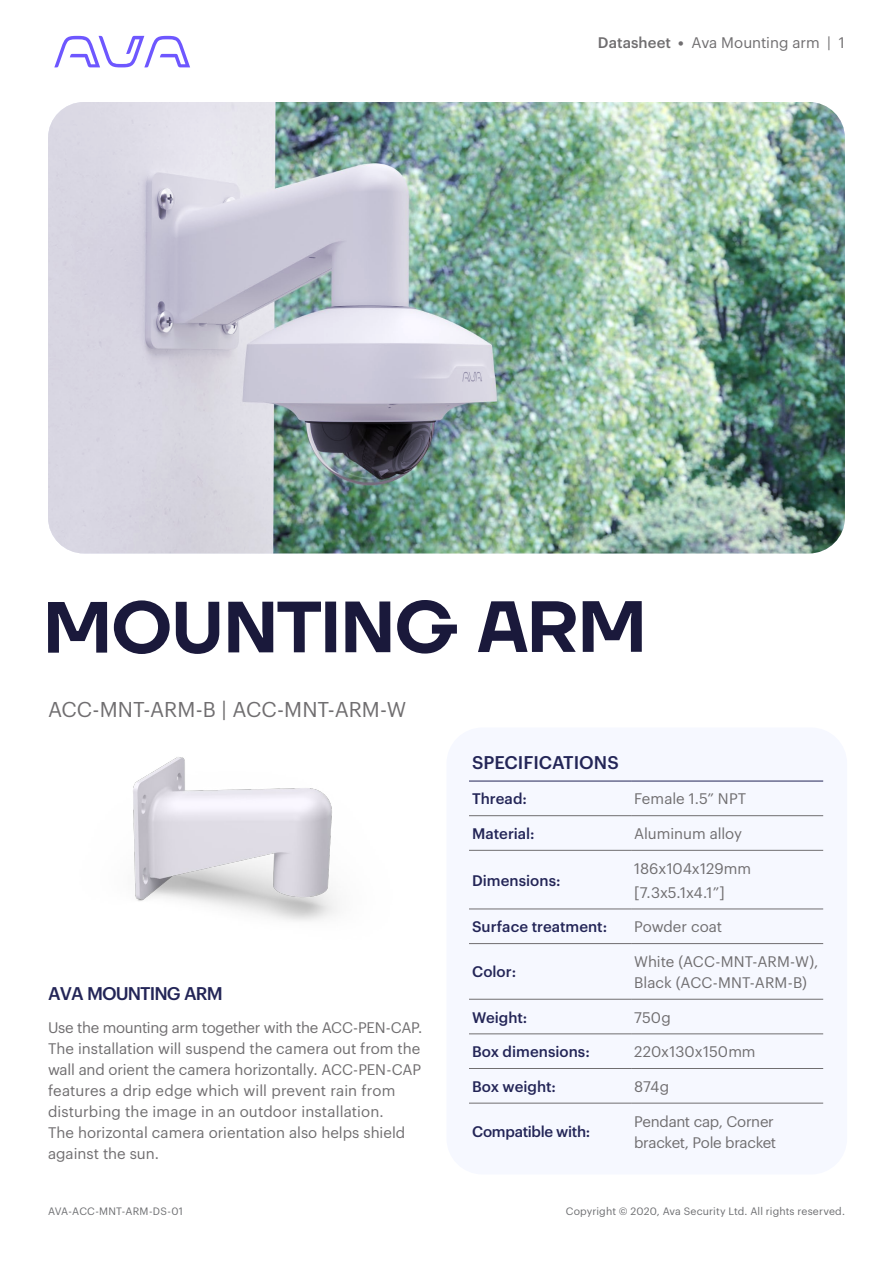
<style>
.page{position:relative;width:893px;height:1263px;background:#fff}
.page>*{position:absolute;margin:0;border:0;box-sizing:border-box;transform-origin:0 0}
.t1{font:21px "Graphik";letter-spacing:-.005em;color:#706e70}
.t2{font:500 18px "Graphik";letter-spacing:-.04em;color:#232557}
.t3{font:500 18px "Graphik";color:#232557}
.t4{font:15px/21px "Graphik";color:#706e70}
.t5{font:500 15px "Graphik";color:#232557}
.t6{font:15px/21px "Graphik";letter-spacing:-.02em;color:#706e70}
.t7{font:500 15px "Graphik";letter-spacing:-.02em;color:#232557}
.t8{font:10.5px "Graphik";letter-spacing:.015em;color:#6d6e71}
.s1{font-weight:500}
.s2{font-weight:700}
</style>
<div class="page">
<div style="left:446px;top:728px;width:401px;height:446px;background:#f6f8ff;border-radius:36px"></div>
<img style="left:133px;top:757px;width:204px;height:164px">
<img style="left:48px;top:102px;width:796px;height:452px;border-radius:36px">
<svg style="left:48px;top:602px;width:59px;height:51px"></svg>
<svg style="left:114px;top:600px;width:56px;height:54px"></svg>
<svg style="left:176px;top:602px;width:43px;height:52px"></svg>
<svg style="left:228px;top:602px;width:93px;height:50px"></svg>
<div style="left:325px;top:602px;width:11px;height:50px;background:#1a193b"></div>
<svg style="left:345px;top:601px;width:45px;height:51px"></svg>
<svg style="left:397px;top:600px;width:60px;height:54px"></svg>
<svg style="left:478px;top:601px;width:97px;height:51px"></svg>
<svg style="left:582px;top:601px;width:59px;height:51px"></svg>
<hr style="left:469px;top:815px;width:162px;height:1px;background:#706e70">
<hr style="left:631px;top:815px;width:192px;height:1px;background:#706e70">
<hr style="left:469px;top:850px;width:162px;height:1px;background:#706e70">
<hr style="left:631px;top:850px;width:192px;height:1px;background:#706e70">
<hr style="left:469px;top:909px;width:162px;height:1px;background:#706e70">
<hr style="left:631px;top:909px;width:192px;height:1px;background:#706e70">
<hr style="left:469px;top:943px;width:162px;height:1px;background:#706e70">
<hr style="left:631px;top:943px;width:192px;height:1px;background:#706e70">
<hr style="left:469px;top:999px;width:162px;height:1px;background:#706e70">
<hr style="left:631px;top:999px;width:192px;height:1px;background:#706e70">
<hr style="left:469px;top:1034px;width:162px;height:1px;background:#706e70">
<hr style="left:631px;top:1034px;width:192px;height:1px;background:#706e70">
<hr style="left:469px;top:1068px;width:162px;height:1px;background:#706e70">
<hr style="left:631px;top:1068px;width:192px;height:1px;background:#706e70">
<hr style="left:469px;top:781px;width:162px;height:1px;background:#232557">
<hr style="left:631px;top:781px;width:192px;height:1px;background:#232557">
<hr style="left:469px;top:1103px;width:162px;height:1px;background:#706e70">
<hr style="left:631px;top:1103px;width:192px;height:1px;background:#706e70">
<svg style="left:54px;top:36px;width:136px;height:31px"></svg>
<p class="t4" style="left:598px;top:31px;width:248px"><span class="s1">Datasheet</span> <span class="s2">•</span> Ava Mounting arm | 1</p>
<h1 class="t1" style="left:48px;top:694px;width:360px">ACC-MNT-ARM-B | ACC-MNT-ARM-W</h1>
<p class="t2" style="left:48px;top:979px;width:176px">AVA MOUNTING ARM</p>
<p class="t4" style="left:48px;top:1015px;width:376px">Use the mounting arm together with the ACC-PEN-CAP.<br>The installation will suspend the camera out from the wall and orient the camera horizontally. ACC-PEN-CAP features a drip edge which will prevent rain from disturbing the image in an outdoor installation.<br>The horizontal camera orientation also helps shield against the sun.</p>
<p class="t8" style="left:48px;top:1203px;width:136px">AVA-ACC-MNT-ARM-DS-01</p>
<p class="t3" style="left:472px;top:749px;width:148px">SPECIFICATIONS</p>
<p class="t5" style="left:472px;top:788px;width:56px">Thread:</p>
<p class="t4" style="left:634px;top:787px;width:114px">Female 1.5” NPT</p>
<p class="t5" style="left:472px;top:822px;width:64px">Material:</p>
<p class="t4" style="left:634px;top:822px;width:109px">Aluminum alloy</p>
<p class="t5" style="left:472px;top:869px;width:90px">Dimensions:</p>
<p class="t4" style="left:634px;top:855px;width:119px;line-height:24px">186x104x129mm [7.3x5.1x4.1”]</p>
<p class="t5" style="left:472px;top:916px;width:137px">Surface treatment:</p>
<p class="t4" style="left:634px;top:915px;width:90px">Powder coat</p>
<p class="t5" style="left:472px;top:961px;width:46px">Color:</p>
<p class="t4" style="left:634px;top:950px;width:186px">White (ACC-MNT-ARM-W),<br>Black (ACC-MNT-ARM-B)</p>
<p class="t5" style="left:472px;top:1006px;width:57px">Weight:</p>
<p class="t4" style="left:634px;top:1005px;width:38px">750g</p>
<p class="t5" style="left:472px;top:1040px;width:119px">Box dimensions:</p>
<p class="t4" style="left:634px;top:1040px;width:123px">220x130x150mm</p>
<p class="t5" style="left:472px;top:1075px;width:85px">Box weight:</p>
<p class="t4" style="left:634px;top:1075px;width:36px">874g</p>
<p class="t7" style="left:472px;top:1120px;width:120px">Compatible with:</p>
<p class="t6" style="left:634px;top:1109px;width:144px">Pendant cap, Corner bracket, Pole bracket</p>
<p class="t8" style="left:565px;top:1203px;width:281px">Copyright © 2020, Ava Security Ltd. All rights reserved.</p>
</div>
